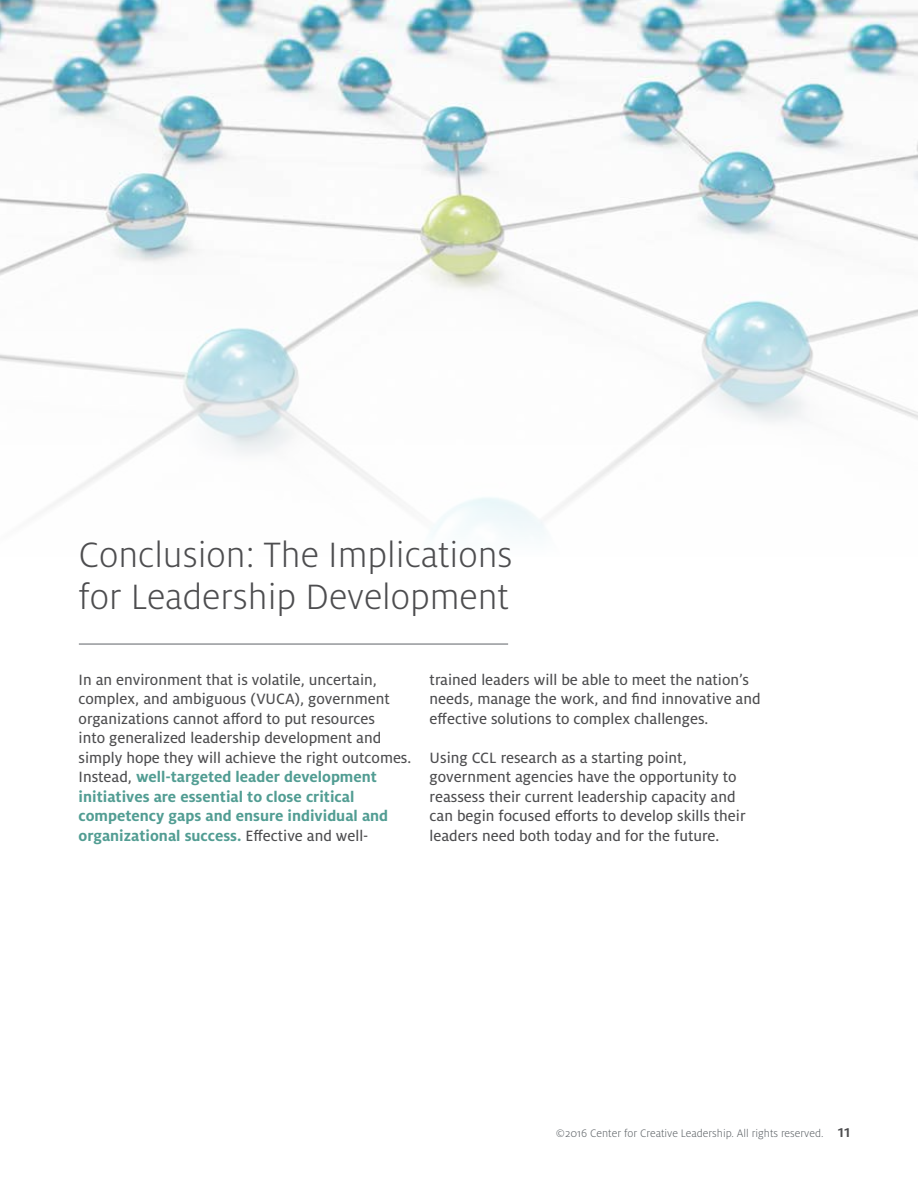
<style>
.page{position:relative;width:918px;height:1188px;background:#fff}
.page>*{position:absolute;margin:0;border:0;box-sizing:border-box;transform-origin:0 0}
.t1{font:300 39px/42px "Milo Pro";color:#4d4d4f}
.t2{font:16.5px/19.5px "Milo Pro Text";color:#4d4d4f}
.t3{font:700 16.5px/19.5px "Milo Pro";color:#529d93}
.t4{font:300 12px "Milo Pro";color:#5e6367}
.s1{font-family:"Milo Pro Text";font-weight:400;color:#4d4d4f}
.s2{font-weight:500;font-size:18px;color:#4d4d4f}
</style>
<div class="page">
<img style="left:0;top:0;width:918px;height:537px">
<hr style="left:79px;top:644px;width:429px;height:1px;background:#5e6367">
<h1 class="t1" style="left:79px;top:534px;width:435px">Conclusion: The Implications for Leadership Development</h1>
<p class="t2" style="left:79px;top:670px;width:334px">In an environment that is volatile, uncertain, complex, and ambiguous (VUCA), government organizations cannot afford to put resources<br>into generalized leadership development and simply hope they will achieve the right outcomes.</p>
<p class="t3" style="left:79px;top:767px;width:311px"><span class="s1">Instead,</span> well-targeted leader development initiatives are essential to close critical competency gaps and ensure individual and organizational success. <span class="s1">Effective and well-</span></p>
<p class="t2" style="left:430px;top:670px;width:333px">trained leaders will be able to meet the nation’s needs, manage the work, and find innovative and effective solutions to complex challenges.</p>
<p class="t2" style="left:430px;top:748px;width:318px">Using CCL research as a starting point, government agencies have the opportunity to reassess their current leadership capacity and can begin focused efforts to develop skills their leaders need both today and for the future.</p>
<p class="t4" style="left:556px;top:1127px;width:296px">©2016 Center for Creative Leadership. All rights reserved. <span class="s2">11</span></p>
</div>
